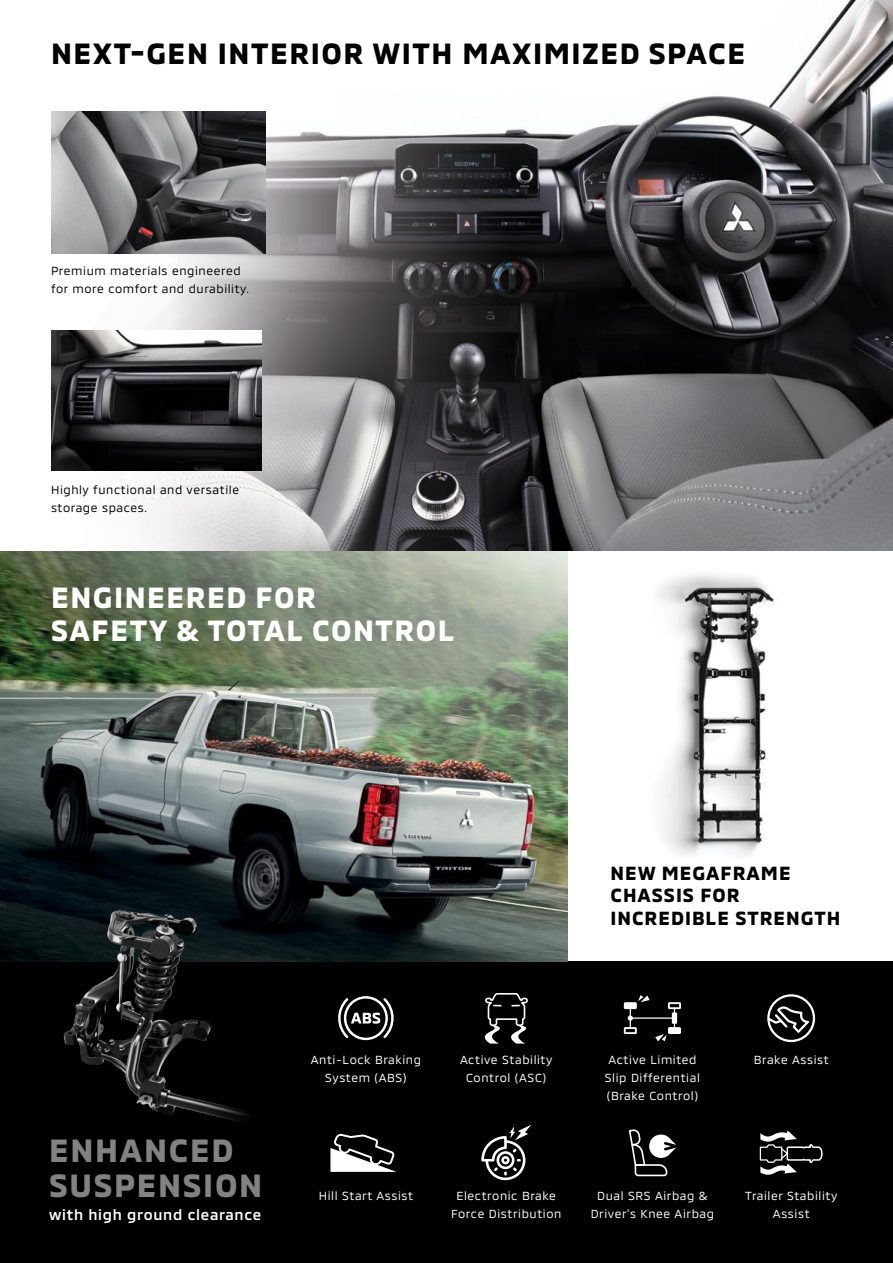
<style>
.page{position:relative;width:893px;height:1263px;background:#fff}
.page>*{position:absolute;margin:0;border:0;box-sizing:border-box;transform-origin:0 0}
.t1{font:700 33px/34.5px "MMC";letter-spacing:.05em;color:#808284}
.t2{font:700 30px "MMC";letter-spacing:.05em;color:#000}
.t3{font:700 30px/33px "MMC";letter-spacing:.05em;color:#fff}
.t4{font:700 19.5px/22.5px "MMC";letter-spacing:.05em;color:#000}
.t5{font:500 15px "MMC";letter-spacing:.05em;color:#fff}
.t6{font:12px/18px "MMC";letter-spacing:.05em;color:#fff;text-align:center}
.t7{font:12px/18px "MMC";letter-spacing:.05em;color:#000}
</style>
<div class="page">
<div style="left:0;top:962px;width:893px;height:301px;background:#000"></div>
<img style="left:0;top:550px;width:567px;height:412px">
<img style="left:51px;top:0;width:842px;height:550px">
<img style="left:51px;top:330px;width:210px;height:140px">
<img style="left:51px;top:111px;width:214px;height:143px">
<img style="left:31px;top:890px;width:260px;height:232px">
<svg style="left:330px;top:1133px;width:67px;height:39px"></svg>
<svg style="left:484px;top:993px;width:44px;height:50px"></svg>
<svg style="left:624px;top:995px;width:57px;height:46px"></svg>
<svg style="left:338px;top:996px;width:56px;height:44px"></svg>
<div style="left:767px;top:994px;width:48px;height:48px;border:2px solid #fff;border-radius:50%"></div>
<svg style="left:767px;top:1003px;width:43px;height:32px"></svg>
<svg style="left:759px;top:1130px;width:64px;height:45px"></svg>
<svg style="left:629px;top:1129px;width:47px;height:47px"></svg>
<svg style="left:481px;top:1125px;width:50px;height:55px"></svg>
<img style="left:656px;top:574px;width:118px;height:282px">
<h2 class="t2" style="left:51px;top:30px;width:696px">NEXT-GEN INTERIOR WITH MAXIMIZED SPACE</h2>
<p class="t7" style="left:51px;top:260px;width:200px">Premium materials engineered for more comfort and durability.</p>
<p class="t7" style="left:51px;top:479px;width:190px">Highly functional and versatile storage spaces.</p>
<h2 class="t3" style="left:51px;top:578px;width:405px">ENGINEERED FOR<br>SAFETY &amp; TOTAL CONTROL</h2>
<h3 class="t4" style="left:610px;top:859px;width:231px">NEW MEGAFRAME<br>CHASSIS FOR<br>INCREDIBLE STRENGTH</h3>
<h1 class="t1" style="left:49px;top:1129px;width:215px">ENHANCED<br>SUSPENSION</h1>
<p class="t5" style="left:49px;top:1203px;width:214px">with high ground clearance</p>
<p class="t6" style="left:311px;top:1049px;width:112px">Anti-Lock Braking<br>System (ABS)</p>
<p class="t6" style="left:460px;top:1049px;width:94px">Active Stability<br>Control (ASC)</p>
<p class="t6" style="left:608px;top:1049px;width:90px">Active Limited</p>
<p class="t6" style="left:754px;top:1049px;width:76px">Brake Assist</p>
<p class="t6" style="left:605px;top:1067px;width:96px;text-align:left">Slip Differential (Brake Control)</p>
<p class="t6" style="left:319px;top:1185px;width:96px">Hill Start Assist</p>
<p class="t6" style="left:745px;top:1185px;width:94px">Trailer Stability<br>Assist</p>
<p class="t6" style="left:451px;top:1185px;width:112px">Electronic Brake<br>Force Distribution</p>
<p class="t6" style="left:591px;top:1185px;width:125px">Dual SRS Airbag &amp;<br>Driver’s Knee Airbag</p>
</div>
